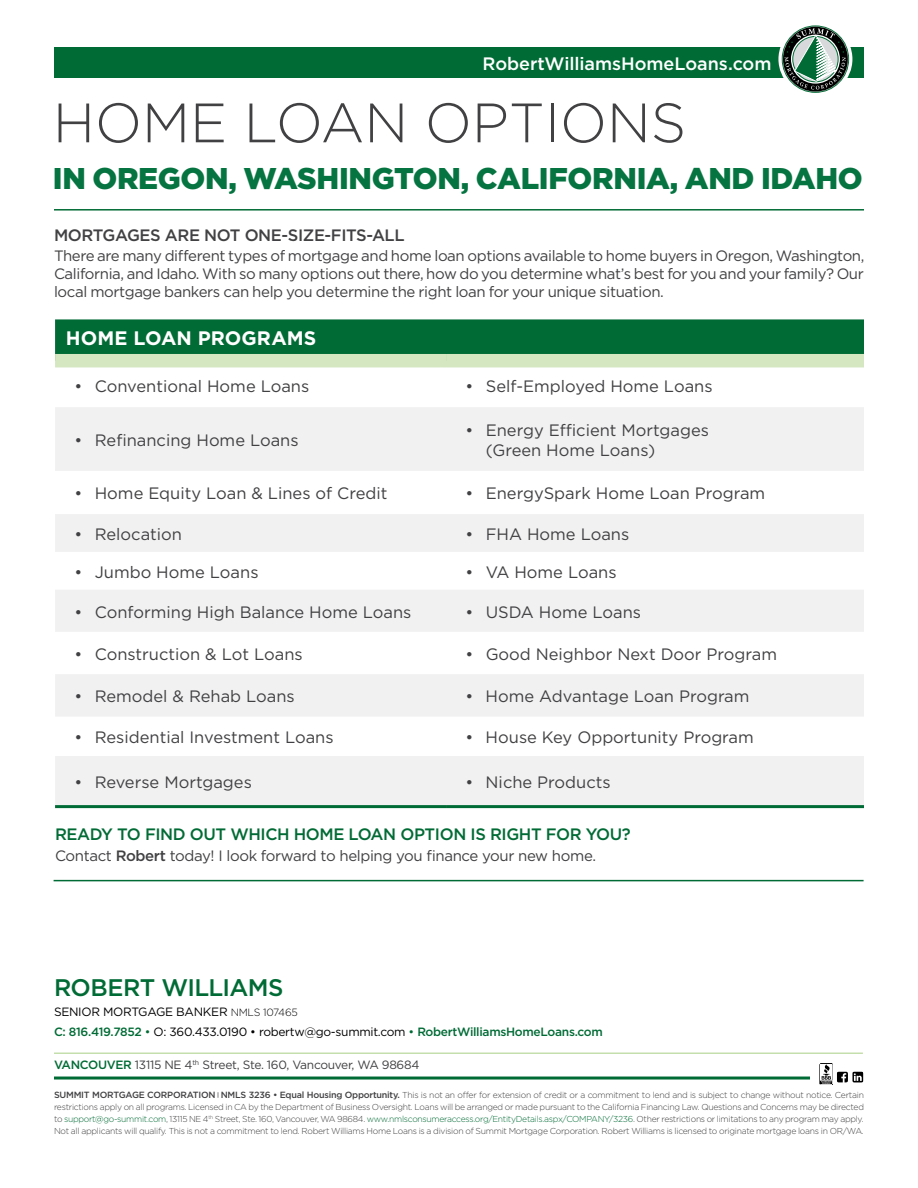
<style>
.page{position:relative;width:918px;height:1188px;background:#fff}
.page>*{position:absolute;margin:0;border:0;box-sizing:border-box;transform-origin:0 0}
.t1{font:300 55.35px "Gotham";color:#414042}
.t2{font:900 30px "Gotham";letter-spacing:-.01em;color:#057441}
.t3{font:500 24px "Gotham";letter-spacing:-.03em;color:#006b35}
.t4{font:700 19.5px "Gotham";letter-spacing:.005em;color:#fff}
.t5{font:500 18px "Gotham";letter-spacing:-.005em;color:#fff}
.t6{font:16.5px/19.8px "Gotham";color:#414042}
.t7{font:500 16.5px "Gotham";letter-spacing:-.025em;color:#006b35}
.t8{font:500 16.5px "Gotham";letter-spacing:-.025em;color:#414042}
.t9{font:15px/18px "Gotham";letter-spacing:-.025em;color:#414042;text-align:justify}
.t10{font:12px/19.6px "Gotham";letter-spacing:-.025em;color:#000}
.t11{font:12px "Gotham";letter-spacing:-.025em;color:#414042}
.t12{font:300 8.7px/12px "Gotham";letter-spacing:-.03em;color:#414042;text-align:justify}
.s1{font-weight:500}
.s2{font-weight:300;font-size:10.5px}
.s3{font-weight:500;color:#006b35}
.s4{color:#006b35}
.s5{font-weight:500;font-size:9px}
.s6{font-weight:500;font-size:6px}
</style>
<div class="page">
<div style="left:54px;top:47px;width:810px;height:31px;background:#006b35"></div>
<hr style="left:54px;top:209px;width:810px;height:2px;background:#006b35">
<svg style="left:778px;top:22px;width:74px;height:74px"></svg>
<svg style="left:783px;top:26px;width:65px;height:66px"></svg>
<hr style="left:54px;top:880px;width:810px;height:1px;background:#006b35">
<div style="left:55px;top:319px;width:809px;height:35px;background:#006b35"></div>
<svg style="left:55px;top:407px;width:809px;height:398px;fill:#f1f1f2"></svg>
<hr style="left:55px;top:805px;width:391px;height:3px;background:#006b35">
<hr style="left:446px;top:805px;width:418px;height:3px;background:#006b35">
<div style="left:55px;top:354px;width:391px;height:13px;background:#d4e7c0"></div>
<div style="left:446px;top:354px;width:418px;height:13px;background:#d4e7c0"></div>
<hr style="left:54px;top:1077px;width:756px;height:3px;background:#006b35">
<svg style="left:820px;top:1063px;width:43px;height:22px"></svg>
<hr style="left:54px;top:1053px;width:809px;height:1px;background:#bad99b">
<h3 class="t5" style="left:483px;top:52px;width:290px">RobertWilliamsHomeLoans.com</h3>
<h1 class="t1" style="left:53px;top:88px;width:635px">HOME LOAN OPTIONS</h1>
<h2 class="t2" style="left:53px;top:158px;width:811px">IN OREGON, WASHINGTON, CALIFORNIA, AND IDAHO</h2>
<h3 class="t8" style="left:54px;top:224px;width:352px">MORTGAGES ARE NOT ONE-SIZE-FITS-ALL</h3>
<p class="t9" style="left:54px;top:247px;width:812px">There are many different types of mortgage and home loan options available to home buyers in Oregon, Washington, California, and Idaho. With so many options out there, how do you determine what’s best for you and your family? Our local mortgage bankers can help you determine the right loan for your unique situation.</p>
<h3 class="t4" style="left:66px;top:325px;width:252px">HOME LOAN PROGRAMS</h3>
<h3 class="t6" style="left:75px;top:376px;width:236px">• Conventional Home Loans</h3>
<h3 class="t6" style="left:466px;top:376px;width:249px">• Self-Employed Home Loans</h3>
<h3 class="t6" style="left:75px;top:430px;width:226px">• Refinancing Home Loans</h3>
<h3 class="t6" style="left:486px;top:420px;width:225px;text-indent:-20px">• Energy Efficient Mortgages (Green Home Loans)</h3>
<h3 class="t6" style="left:75px;top:483px;width:314px">• Home Equity Loan &amp; Lines of Credit</h3>
<h3 class="t6" style="left:465px;top:483px;width:301px">• EnergySpark Home Loan Program</h3>
<h3 class="t6" style="left:75px;top:524px;width:109px">• Relocation</h3>
<h3 class="t6" style="left:465px;top:524px;width:165px">• FHA Home Loans</h3>
<h3 class="t6" style="left:75px;top:562px;width:186px">• Jumbo Home Loans</h3>
<h3 class="t6" style="left:465px;top:562px;width:153px">• VA Home Loans</h3>
<h3 class="t6" style="left:74px;top:602px;width:339px">• Conforming High Balance Home Loans</h3>
<h3 class="t6" style="left:465px;top:602px;width:177px">• USDA Home Loans</h3>
<h3 class="t6" style="left:74px;top:644px;width:230px">• Construction &amp; Lot Loans</h3>
<h3 class="t6" style="left:465px;top:644px;width:313px">• Good Neighbor Next Door Program</h3>
<h3 class="t6" style="left:74px;top:686px;width:222px">• Remodel &amp; Rehab Loans</h3>
<h3 class="t6" style="left:465px;top:686px;width:286px">• Home Advantage Loan Program</h3>
<h3 class="t6" style="left:74px;top:727px;width:261px">• Residential Investment Loans</h3>
<h3 class="t6" style="left:465px;top:727px;width:290px">• House Key Opportunity Program</h3>
<h3 class="t6" style="left:74px;top:772px;width:179px">• Reverse Mortgages</h3>
<h3 class="t6" style="left:465px;top:772px;width:147px">• Niche Products</h3>
<h3 class="t7" style="left:55px;top:824px;width:577px">READY TO FIND OUT WHICH HOME LOAN OPTION IS RIGHT FOR YOU?</h3>
<h3 class="t9" style="left:55px;top:846px;width:542px">Contact <span class="s1">Robert</span> today! I look forward to helping you finance your new home.</h3>
<h3 class="t3" style="left:54px;top:972px;width:231px">ROBERT WILLIAMS</h3>
<h3 class="t10" style="left:54px;top:1002px;width:550px">SENIOR MORTGAGE BANKER <span class="s2">NMLS 107465<br></span><span class="s3">C: 816.419.7852</span> <span class="s4">•</span> O: 360.433.0190 • robertw@go-summit.com <span class="s4">•</span> <span class="s3">RobertWilliamsHomeLoans.com</span></h3>
<h3 class="t11" style="left:54px;top:1057px;width:367px"><span class="s3">VANCOUVER</span> 13115 NE 4<sup>th</sup> Street, Ste. 160, Vancouver, WA 98684</h3>
<p class="t12" style="left:54px;top:1089px;width:812px"><span class="s5">SUMMIT MORTGAGE CORPORATION</span> <span class="s6">|</span> <span class="s5">NMLS 3236 • Equal Housing Opportunity.</span> This is not an offer for extension of credit or a commitment to lend and is subject to change without notice. Certain restrictions apply on all programs. Licensed in CA by the Department of Business Oversight. Loans will be arranged or made pursuant to the California Financing Law. Questions and Concerns may be directed to <span class="s4">support@go-summit.com</span>, 13115 NE 4<sup>th</sup> Street, Ste. 160, Vancouver, WA 98684. <span class="s4">www.nmlsconsumeraccess.org/EntityDetails.aspx/COMPANY/3236</span>. Other restrictions or limitations to any program may apply.<br>Not all applicants will qualify. This is not a commitment to lend. Robert Williams Home Loans is a division of Summit Mortgage Corporation. Robert Williams is licensed to originate mortgage loans in OR/WA.</p>
</div>
